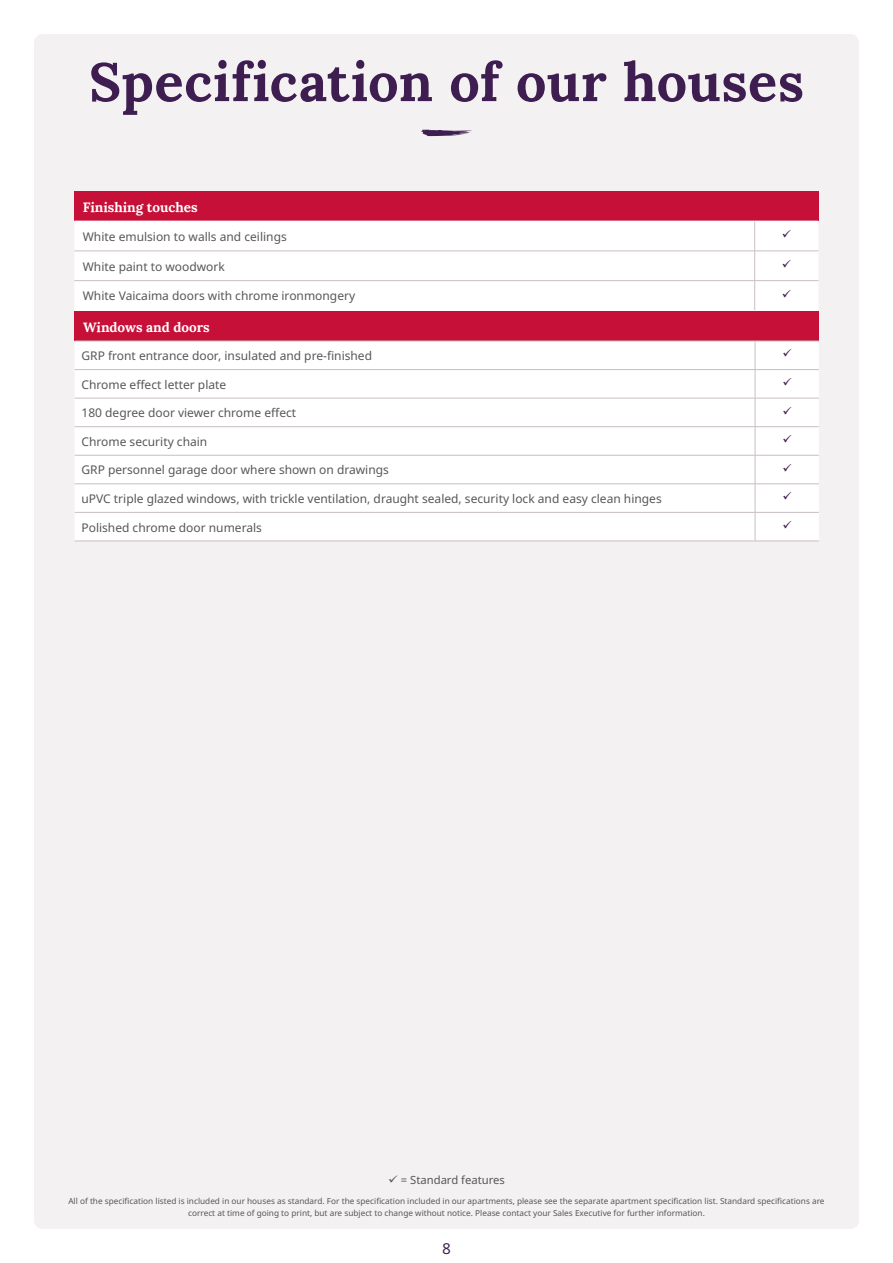
<style>
.page{position:relative;width:893px;height:1263px;background:#fff}
.page>*{position:absolute;margin:0;border:0;box-sizing:border-box;transform-origin:0 0}
.t1{font:700 54px "Lora";letter-spacing:.01em;color:#3e1e50}
.t2{font:15px "Noto Sans";color:#3e1e50}
.t3{font:700 13.5px "Lora";color:#fff}
.t4{font:12px "Noto Sans";color:#575756}
.t5{font:11.25px "Noto Sans";color:#575756}
.t6{font:8.25px/12px "Noto Sans";color:#575756;text-align:center}
</style>
<div class="page">
<div style="left:34px;top:34px;width:825px;height:1195px;background:#f4f1f3;border-radius:9px"></div>
<div style="left:74px;top:191px;width:744px;height:30px;background:#c61037"></div>
<div style="left:74px;top:222px;width:744px;height:88px;background:#fff"></div>
<hr style="left:74px;top:251px;width:681px;height:1px;background:#cabec3">
<hr style="left:74px;top:280px;width:681px;height:1px;background:#cabec3">
<hr style="left:754px;top:221px;width:1px;height:30px;background:#cabec3">
<svg style="left:754px;top:252px;width:1px;height:58px"></svg>
<hr style="left:74px;top:310px;width:681px;height:1px;background:#fff">
<hr style="left:755px;top:310px;width:63px;height:1px;background:#fff">
<hr style="left:755px;top:251px;width:63px;height:1px;background:#cabec3">
<hr style="left:755px;top:280px;width:63px;height:1px;background:#cabec3">
<hr style="left:74px;top:221px;width:681px;height:1px;background:#fff">
<hr style="left:755px;top:221px;width:64px;height:1px;background:#fff">
<hr style="left:818px;top:191px;width:1px;height:30px;background:#c61037">
<div style="left:75px;top:312px;width:744px;height:29px;background:#c61037"></div>
<div style="left:75px;top:342px;width:744px;height:199px;background:#fff"></div>
<svg style="left:755px;top:342px;width:1px;height:199px"></svg>
<hr style="left:75px;top:341px;width:680px;height:1px;background:#cabec3">
<hr style="left:755px;top:341px;width:64px;height:1px;background:#cabec3">
<hr style="left:75px;top:369px;width:680px;height:1px;background:#cabec3">
<hr style="left:755px;top:369px;width:64px;height:1px;background:#cabec3">
<hr style="left:75px;top:398px;width:680px;height:1px;background:#cabec3">
<hr style="left:755px;top:398px;width:64px;height:1px;background:#cabec3">
<hr style="left:75px;top:426px;width:680px;height:1px;background:#cabec3">
<hr style="left:755px;top:426px;width:64px;height:1px;background:#cabec3">
<hr style="left:75px;top:455px;width:680px;height:1px;background:#cabec3">
<hr style="left:755px;top:455px;width:64px;height:1px;background:#cabec3">
<hr style="left:75px;top:484px;width:680px;height:1px;background:#cabec3">
<hr style="left:755px;top:484px;width:64px;height:1px;background:#cabec3">
<hr style="left:75px;top:512px;width:680px;height:1px;background:#cabec3">
<hr style="left:755px;top:512px;width:64px;height:1px;background:#cabec3">
<hr style="left:75px;top:541px;width:680px;height:1px;background:#cabec3">
<hr style="left:755px;top:541px;width:64px;height:1px;background:#cabec3">
<svg style="left:421px;top:130px;width:51px;height:6px"></svg>
<svg style="left:783px;top:230px;width:8px;height:8px"></svg>
<svg style="left:783px;top:260px;width:8px;height:7px"></svg>
<svg style="left:783px;top:289px;width:8px;height:8px"></svg>
<svg style="left:783px;top:349px;width:8px;height:8px"></svg>
<svg style="left:783px;top:378px;width:8px;height:7px"></svg>
<svg style="left:783px;top:406px;width:8px;height:8px"></svg>
<svg style="left:783px;top:435px;width:8px;height:8px"></svg>
<svg style="left:783px;top:463px;width:8px;height:8px"></svg>
<svg style="left:783px;top:492px;width:8px;height:8px"></svg>
<svg style="left:783px;top:520px;width:8px;height:8px"></svg>
<h1 class="t1" style="left:89px;top:36px;width:717px">Specification of our houses</h1>
<p class="t3" style="left:83px;top:195px;width:116px">Finishing touches</p>
<p class="t4" style="left:83px;top:228px;width:205px">White emulsion to walls and ceilings</p>
<p class="t4" style="left:83px;top:258px;width:144px">White paint to woodwork</p>
<p class="t4" style="left:83px;top:288px;width:274px">White Vaicaima doors with chrome ironmongery</p>
<p class="t3" style="left:83px;top:315px;width:128px">Windows and doors</p>
<p class="t4" style="left:81px;top:347px;width:292px">GRP front entrance door, insulated and pre-finished</p>
<p class="t4" style="left:81px;top:376px;width:146px">Chrome effect letter plate</p>
<p class="t4" style="left:81px;top:404px;width:216px">180 degree door viewer chrome effect</p>
<p class="t4" style="left:81px;top:433px;width:127px">Chrome security chain</p>
<p class="t4" style="left:81px;top:462px;width:309px">GRP personnel garage door where shown on drawings</p>
<p class="t4" style="left:81px;top:490px;width:582px">uPVC triple glazed windows, with trickle ventilation, draught sealed, security lock and easy clean hinges</p>
<p class="t4" style="left:81px;top:519px;width:182px">Polished chrome door numerals</p>
<p class="t5" style="left:388px;top:1172px;width:118px">✓ = Standard features</p>
<p class="t6" style="left:68px;top:1195px;width:758px">All of the specification listed is included in our houses as standard. For the specification included in our apartments, please see the separate apartment specification list. Standard specifications are correct at time of going to print, but are subject to change without notice. Please contact your Sales Executive for further information.</p>
<p class="t2" style="left:442px;top:1237px;width:10px">8</p>
</div>
